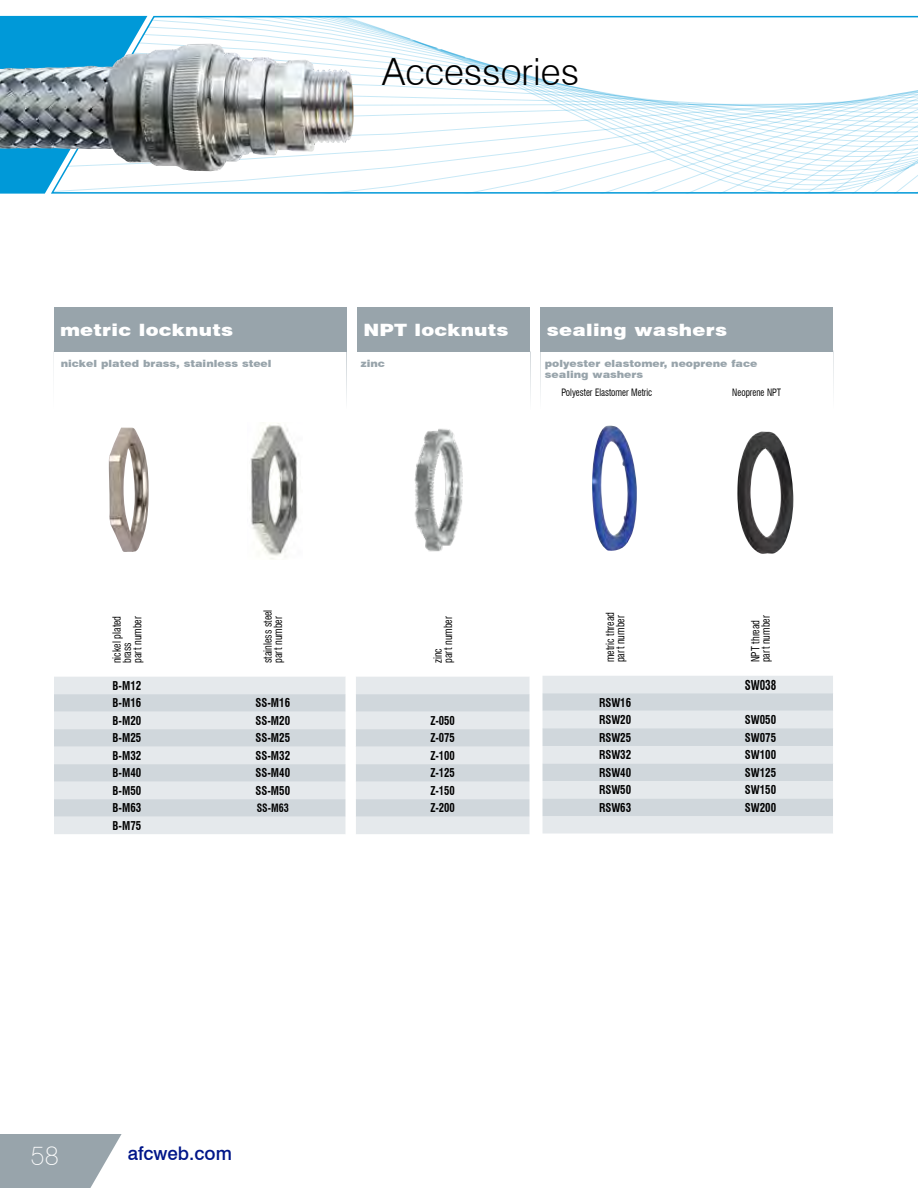
<style>
.page{position:relative;width:918px;height:1188px;background:#fff}
.page>*{position:absolute;margin:0;border:0;box-sizing:border-box;transform-origin:0 0}
.t1{font:300 37.5px "Swiss 721 BT";color:#000}
.t2{font:100 27px "Swiss 721 BT";color:#fff}
.t3{font:500 18.75px "Swiss 721 BT";color:#001689}
.t4{font:900 16.95px "Swiss 721 BT";letter-spacing:.015em;color:#fff;scale:1.15 1}
.t5{font:700 condensed 13.2px "Swiss 721 BT";color:#000;scale:.83 1}
.t6{font:700 condensed 11.85px/17.5px "Swiss 721 BT";color:#000;scale:.92 1}
.t7{font:700 condensed 11.85px "Swiss 721 BT";color:#000;scale:.9 1}
.t8{font:700 condensed 11.25px "Swiss 721 BT";color:#000;scale:.9 1}
.t9{font:condensed 11.1px/10.4px "Swiss 721 BT";color:#000;scale:.9 1}
.t10{font:900 9.9px/11.4px "Swiss 721 BT";color:#98a4ab;scale:1.1 1}
.t11{font:condensed 9.9px "Swiss 721 BT";color:#000;scale:.9 1}
</style>
<div class="page">
<svg style="left:0;top:1134px;width:122px;height:54px;background:#a5afb6"></svg>
<svg style="left:0;top:16px;width:918px;height:178px"></svg>
<img style="left:0;top:44px;width:354px;height:127px">
<div style="left:54px;top:677px;width:292px;height:157px;background:#e5e9ec"></div>
<svg style="left:54px;top:694px;width:292px;height:123px;background:#d9dee3"></svg>
<svg style="left:356px;top:677px;width:174px;height:157px;background:#dbe1e5"></svg>
<svg style="left:543px;top:676px;width:290px;height:158px;background:#dbe1e5"></svg>
<div style="left:54px;top:307px;width:292px;height:45px;background:#98a4ab"></div>
<div style="left:541px;top:351px;width:292px;height:65px;background:#fff;border:1px solid #fff"></div>
<div style="left:541px;top:307px;width:292px;height:44px;background:#98a4ab"></div>
<div style="left:357px;top:307px;width:173px;height:45px;background:#98a4ab"></div>
<img style="left:250px;top:423px;width:48px;height:136px">
<img style="left:109px;top:428px;width:40px;height:124px">
<img style="left:414px;top:428px;width:49px;height:124px">
<img style="left:737px;top:432px;width:56px;height:122px">
<img style="left:592px;top:425px;width:45px;height:126px">
<h1 class="t1" style="left:382px;top:49px;width:198px">Accessories</h1>
<h3 class="t4" style="left:60px;top:320px;width:152px">metric locknuts</h3>
<p class="t10" style="left:61px;top:358px;width:193px">nickel plated brass, stainless steel</p>
<h3 class="t4" style="left:364px;top:320px;width:127px">NPT locknuts</h3>
<p class="t10" style="left:361px;top:358px;width:23px">zinc</p>
<h3 class="t4" style="left:547px;top:319px;width:158px">sealing washers</h3>
<p class="t10" style="left:545px;top:358px;width:195px">polyester elastomer, neoprene face sealing washers</p>
<p class="t11" style="left:562px;top:386px;width:102px">Polyester Elastomer Metric</p>
<p class="t11" style="left:732px;top:386px;width:56px">Neoprene NPT</p>
<p class="t9" style="left:112px;top:663px;width:54px;rotate:-90deg">nickel plated brass<br>part number</p>
<p class="t9" style="left:263px;top:663px;width:61px;rotate:-90deg">stainless steel part number</p>
<p class="t9" style="left:433px;top:663px;width:54px;rotate:-90deg">zinc<br>part number</p>
<p class="t6" style="left:112px;top:677px;width:33px">B-M12<br>B-M16</p>
<p class="t6" style="left:255px;top:694px;width:39px">SS-M16</p>
<p class="t6" style="left:112px;top:712px;width:33px">B-M20</p>
<p class="t6" style="left:255px;top:712px;width:39px">SS-M20</p>
<p class="t7" style="left:431px;top:714px;width:29px">Z-050</p>
<p class="t6" style="left:112px;top:729px;width:33px">B-M25</p>
<p class="t6" style="left:255px;top:729px;width:39px">SS-M25</p>
<p class="t7" style="left:431px;top:731px;width:29px">Z-075</p>
<p class="t6" style="left:112px;top:747px;width:33px">B-M32</p>
<p class="t6" style="left:255px;top:747px;width:39px">SS-M32</p>
<p class="t7" style="left:431px;top:749px;width:29px">Z-100</p>
<p class="t6" style="left:112px;top:764px;width:33px">B-M40</p>
<p class="t6" style="left:255px;top:764px;width:39px">SS-M40</p>
<p class="t7" style="left:431px;top:766px;width:29px">Z-125</p>
<p class="t6" style="left:112px;top:782px;width:33px">B-M50</p>
<p class="t6" style="left:255px;top:782px;width:39px">SS-M50</p>
<p class="t7" style="left:431px;top:784px;width:29px">Z-150</p>
<p class="t6" style="left:112px;top:799px;width:33px">B-M63</p>
<p class="t8" style="left:257px;top:801px;width:37px">SS-M63</p>
<p class="t7" style="left:431px;top:801px;width:29px">Z-200</p>
<p class="t6" style="left:112px;top:817px;width:33px">B-M75</p>
<h2 class="t2" style="left:31px;top:1139px;width:30px">58</h2>
<h3 class="t3" style="left:128px;top:1142px;width:106px">afcweb.com</h3>
<p class="t9" style="left:605px;top:662px;width:57px;rotate:-90deg">metric thread part number</p>
<p class="t9" style="left:750px;top:662px;width:54px;rotate:-90deg">NPT thread part number</p>
<p class="t5" style="left:745px;top:677px;width:40px">SW038</p>
<p class="t6" style="left:599px;top:693px;width:36px">RSW16<br>RSW20</p>
<p class="t6" style="left:745px;top:711px;width:36px">SW050</p>
<p class="t6" style="left:599px;top:729px;width:36px">RSW25</p>
<p class="t6" style="left:745px;top:729px;width:36px">SW075</p>
<p class="t6" style="left:599px;top:746px;width:36px">RSW32</p>
<p class="t6" style="left:745px;top:746px;width:36px">SW100</p>
<p class="t6" style="left:599px;top:764px;width:36px">RSW40</p>
<p class="t6" style="left:745px;top:764px;width:36px">SW125</p>
<p class="t6" style="left:599px;top:781px;width:36px">RSW50</p>
<p class="t6" style="left:745px;top:781px;width:36px">SW150</p>
<p class="t6" style="left:599px;top:799px;width:36px">RSW63</p>
<p class="t6" style="left:745px;top:799px;width:36px">SW200</p>
</div>
